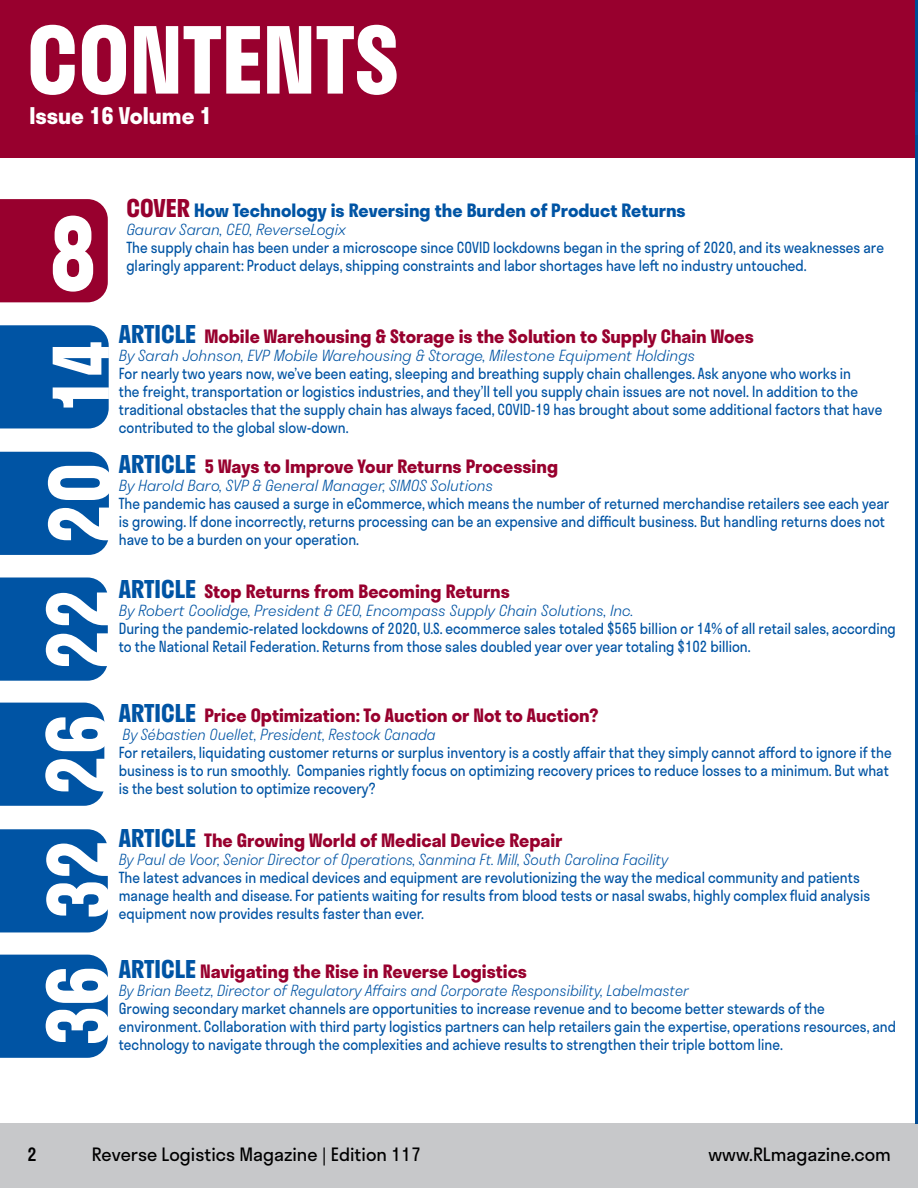
<style>
.page{position:relative;width:918px;height:1188px;background:#fff}
.page>*{position:absolute;margin:0;border:0;box-sizing:border-box;transform-origin:0 0}
.t1{font:700 97.5px "Stratos";color:#fff;scale:.9 1}
.t2{font:700 90px "Stratos";color:#fff}
.t3{font:700 82.5px "Stratos";color:#fff;scale:.9 1}
.t4{font:700 75px "Stratos";color:#fff;scale:.9 1}
.t5{font:700 22.5px "Stratos";color:#fff}
.t6{font:700 18px "Stratos";color:#98002e}
.t7{font:700 18px "Stratos";color:#0054a4}
.t8{font:18px "Stratos";color:#000}
.t9{font:500 18px "Stratos";color:#000}
.t10{font:15px/18px "Stratos";color:#0054a4;scale:.9 1}
.t11{font:italic 300 15px "Stratos";color:#0054a4}
.t12{font:italic 300 15px "Stratos";color:#0054a4;scale:.95 1}
.s1{font-size:24px;color:#98002e}
.s2{font-size:24px;color:#0054a4}
</style>
<div class="page">
<div style="left:0;top:1123px;width:918px;height:65px;background:#c7c8ca"></div>
<div style="left:0;top:0;width:918px;height:157px;background:#98002e"></div>
<div style="left:0;top:325px;width:109px;height:103px;background:#0054a4"></div>
<div style="left:0;top:199px;width:108px;height:103px;background:#98002e"></div>
<hr style="left:916px;top:0;width:2px;height:1123px;background:#004b93">
<hr style="left:916px;top:92px;width:2px;height:42px;background:#0054a4">
<div style="left:0;top:452px;width:109px;height:103px;background:#0054a4"></div>
<div style="left:0;top:578px;width:108px;height:103px;background:#0054a4"></div>
<div style="left:0;top:703px;width:104px;height:103px;background:#0054a4"></div>
<div style="left:0;top:829px;width:108px;height:103px;background:#0054a4"></div>
<div style="left:0;top:955px;width:108px;height:103px;background:#0054a4"></div>
<h2 class="t2" style="left:27px;top:-12px;width:373px">CONTENTS</h2>
<h3 class="t5" style="left:29px;top:98px;width:184px">Issue 16 Volume 1</h3>
<h1 class="t1" style="left:49px;top:176px;width:55px">8</h1>
<p class="t7" style="left:126px;top:196px;width:561px"><span class="s1">COVER</span> How Technology is Reversing the Burden of Product Returns</p>
<p class="t11" style="left:126px;top:217px;width:221px">Gaurav Saran, CEO, ReverseLogix</p>
<p class="t10" style="left:126px;top:238px;width:843px">The supply chain has been under a microscope since COVID lockdowns began in the spring of 2020, and its weaknesses are</p>
<p class="t10" style="left:126px;top:256px;width:758px">glaringly apparent: Product delays, shipping constraints and labor shortages have left no industry untouched.</p>
<h3 class="t4" style="left:21px;top:414px;width:84px;rotate:-90deg">14</h3>
<p class="t6" style="left:119px;top:322px;width:637px"><span class="s2">ARTICLE</span> Mobile Warehousing &amp; Storage is the Solution to Supply Chain Woes</p>
<p class="t11" style="left:119px;top:344px;width:578px">By Sarah Johnson, EVP Mobile Warehousing &amp; Storage, Milestone Equipment Holdings</p>
<p class="t10" style="left:119px;top:364px;width:850px">For nearly two years now, we’ve been eating, sleeping and breathing supply chain challenges. Ask anyone who works in<br>the freight, transportation or logistics industries, and they’ll tell you supply chain issues are not novel. In addition to the traditional obstacles that the supply chain has always faced, COVID-19 has brought about some additional factors that have</p>
<p class="t10" style="left:119px;top:418px;width:257px">contributed to the global slow-down.</p>
<p class="t6" style="left:119px;top:452px;width:441px"><span class="s2">ARTICLE</span> 5 Ways to Improve Your Returns Processing</p>
<p class="t11" style="left:119px;top:474px;width:376px">By Harold Baro, SVP &amp; General Manager, SIMOS Solutions</p>
<p class="t10" style="left:119px;top:494px;width:858px">The pandemic has caused a surge in eCommerce, which means the number of returned merchandise retailers see each year is growing. If done incorrectly, returns processing can be an expensive and difficult business. But handling returns does not have to be a burden on your operation.</p>
<h3 class="t3" style="left:14px;top:544px;width:92px;rotate:-90deg">20</h3>
<h3 class="t3" style="left:12px;top:670px;width:92px;rotate:-90deg">22</h3>
<p class="t6" style="left:119px;top:577px;width:393px"><span class="s2">ARTICLE</span> Stop Returns from Becoming Returns</p>
<p class="t11" style="left:119px;top:598px;width:516px">By Robert Coolidge, President &amp; CEO, Encompass Supply Chain Solutions, Inc.</p>
<p class="t10" style="left:119px;top:619px;width:865px">During the pandemic-related lockdowns of 2020, U.S. ecommerce sales totaled $565 billion or 14% of all retail sales, according to the National Retail Federation. Returns from those sales doubled year over year totaling $102 billion.</p>
<h3 class="t3" style="left:12px;top:795px;width:92px;rotate:-90deg">26</h3>
<p class="t6" style="left:119px;top:701px;width:481px"><span class="s2">ARTICLE</span> Price Optimization: To Auction or Not to Auction?</p>
<p class="t12" style="left:123px;top:723px;width:331px">By Sébastien Ouellet, President, Restock Canada</p>
<p class="t10" style="left:119px;top:743px;width:860px">For retailers, liquidating customer returns or surplus inventory is a costly affair that they simply cannot afford to ignore if the business is to run smoothly. Companies rightly focus on optimizing recovery prices to reduce losses to a minimum. But what is the best solution to optimize recovery?</p>
<h3 class="t3" style="left:13px;top:921px;width:92px;rotate:-90deg">32</h3>
<h3 class="t3" style="left:12px;top:1047px;width:92px;rotate:-90deg">36</h3>
<p class="t6" style="left:119px;top:826px;width:445px"><span class="s2">ARTICLE</span> The Growing World of Medical Device Repair</p>
<p class="t12" style="left:119px;top:848px;width:580px">By Paul de Voor, Senior Director of Operations, Sanmina Ft. Mill, South Carolina Facility</p>
<p class="t10" style="left:119px;top:868px;width:836px">The latest advances in medical devices and equipment are revolutionizing the way the medical community and patients manage health and disease. For patients waiting for results from blood tests or nasal swabs, highly complex fluid analysis equipment now provides results faster than ever.</p>
<p class="t6" style="left:119px;top:957px;width:410px"><span class="s2">ARTICLE</span> Navigating the Rise in Reverse Logistics</p>
<p class="t12" style="left:119px;top:978px;width:602px">By Brian Beetz, Director of Regulatory Affairs and Corporate Responsibility, Labelmaster</p>
<p class="t10" style="left:119px;top:999px;width:865px">Growing secondary market channels are opportunities to increase revenue and to become better stewards of the environment. Collaboration with third party logistics partners can help retailers gain the expertise, operations resources, and technology to navigate through the complexities and achieve results to strengthen their triple bottom line.</p>
<p class="t9" style="left:27px;top:1140px;width:11px">2</p>
<p class="t8" style="left:92px;top:1140px;width:331px">Reverse Logistics Magazine | Edition 117</p>
<p class="t8" style="left:708px;top:1140px;width:184px">www.RLmagazine.com</p>
</div>
